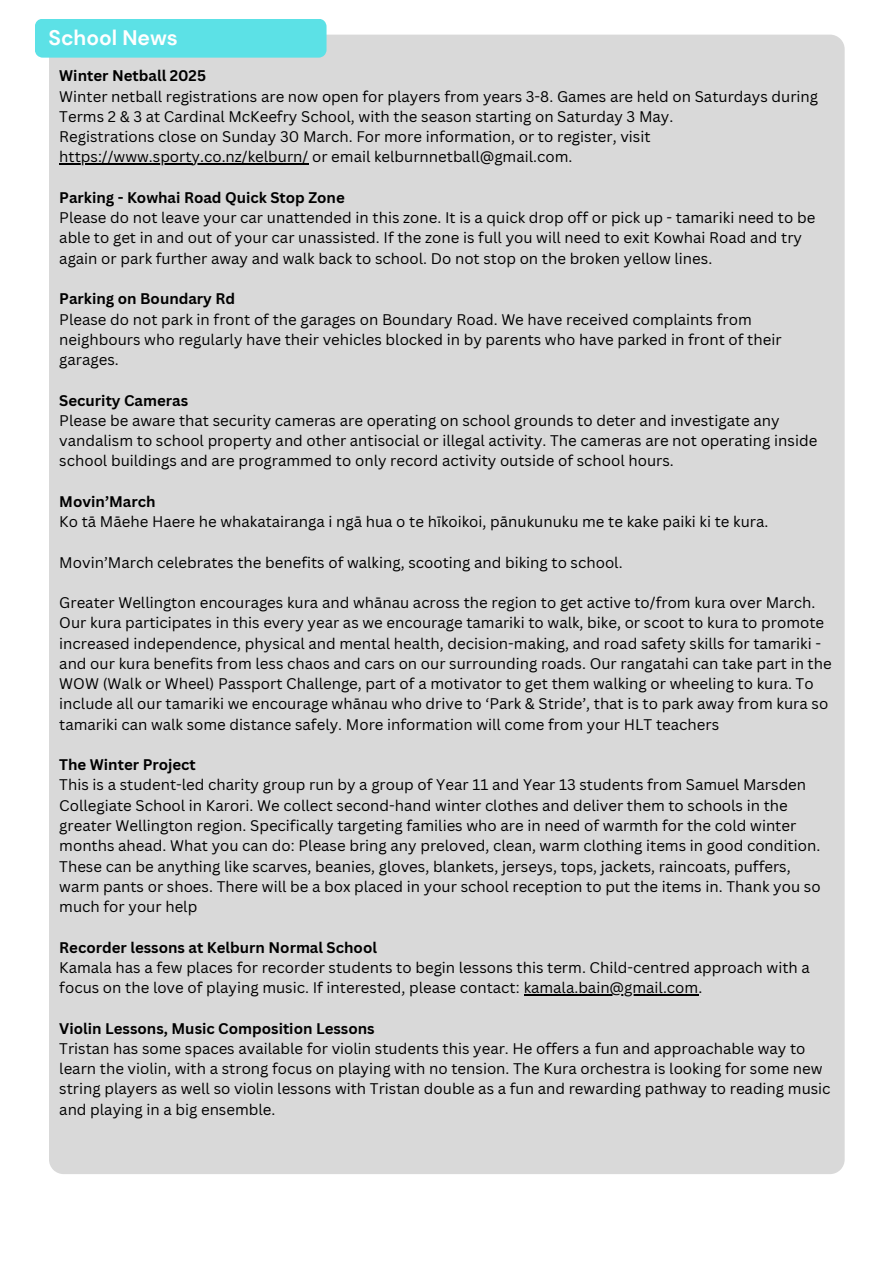
<style>
.page{position:relative;width:894px;height:1264px;background:#fff}
.page>*{position:absolute;margin:0;border:0;box-sizing:border-box;transform-origin:0 0}
.t1{font:700 21px "DM Sans";color:#fff}
.t2{font:15px/20.2px "Canva Sans";color:#000}
.t3{font:700 15px "Canva Sans";color:#000}
.s1{font-weight:700}
</style>
<div class="page">
<div style="left:49px;top:35px;width:795px;height:1139px;background:#d9d9d9"></div>
<div style="left:35px;top:19px;width:291px;height:39px;background:#5ce1e6"></div>
<hr style="left:59px;top:163px;width:249px;height:2px;background:#000">
<hr style="left:523px;top:994px;width:175px;height:1px;background:#000">
<h1 class="t1" style="left:48px;top:24px;width:131px">School News</h1>
<p class="t3" style="left:59px;top:65px;width:148px">Winter Netball 2025</p>
<p class="t2" style="left:59px;top:86px;width:760px">Winter netball registrations are now open for players from years 3-8. Games are held on Saturdays during<br>Terms 2 &amp; 3 at Cardinal McKeefry School, with the season starting on Saturday 3 May.</p>
<p class="t2" style="left:59px;top:126px;width:592px">Registrations close on Sunday 30 March. For more information, or to register, visit</p>
<p class="t2" style="left:59px;top:146px;width:514px">https://www.sporty.co.nz/kelburn/ or email kelburnnetball@gmail.com.</p>
<p class="t3" style="left:59px;top:187px;width:287px">Parking - Kowhai Road Quick Stop Zone</p>
<p class="t2" style="left:59px;top:207px;width:757px">Please do not leave your car unattended in this zone. It is a quick drop off or pick up - tamariki need to be able to get in and out of your car unassisted. If the zone is full you will need to exit Kowhai Road and try again or park further away and walk back to school. Do not stop on the broken yellow lines.</p>
<p class="t3" style="left:59px;top:288px;width:177px">Parking on Boundary Rd</p>
<p class="t2" style="left:59px;top:308px;width:723px">Please do not park in front of the garages on Boundary Road. We have received complaints from neighbours who regularly have their vehicles blocked in by parents who have parked in front of their garages.</p>
<p class="t3" style="left:59px;top:389px;width:130px">Security Cameras</p>
<p class="t2" style="left:59px;top:410px;width:759px">Please be aware that security cameras are operating on school grounds to deter and investigate any vandalism to school property and other antisocial or illegal activity. The cameras are not operating inside school buildings and are programmed to only record activity outside of school hours.</p>
<p class="t3" style="left:59px;top:491px;width:98px">Movin’March</p>
<p class="t2" style="left:59px;top:511px;width:710px">Ko tā Māehe Haere he whakatairanga i ngā hua o te hīkoikoi, pānukunuku me te kake paiki ki te kura.</p>
<p class="t2" style="left:59px;top:551px;width:564px">Movin’March celebrates the benefits of walking, scooting and biking to school.</p>
<p class="t2" style="left:59px;top:592px;width:773px">Greater Wellington encourages kura and whānau across the region to get active to/from kura over March.<br>Our kura participates in this every year as we encourage tamariki to walk, bike, or scoot to kura to promote increased independence, physical and mental health, decision-making, and road safety skills for tamariki - and our kura benefits from less chaos and cars on our surrounding roads. Our rangatahi can take part in the WOW (Walk or Wheel) Passport Challenge, part of a motivator to get them walking or wheeling to kura. To include all our tamariki we encourage whānau who drive to ‘Park &amp; Stride’, that is to park away from kura so tamariki can walk some distance safely. More information will come from your HLT teachers</p>
<p class="t3" style="left:59px;top:754px;width:138px">The Winter Project</p>
<p class="t2" style="left:59px;top:774px;width:762px">This is a student-led charity group run by a group of Year 11 and Year 13 students from Samuel Marsden Collegiate School in Karori. We collect second-hand winter clothes and deliver them to schools in the greater Wellington region. Specifically targeting families who are in need of warmth for the cold winter months ahead. What you can do: Please bring any preloved, clean, warm clothing items in good condition.<br>These can be anything like scarves, beanies, gloves, blankets, jerseys, tops, jackets, raincoats, puffers, warm pants or shoes. There will be a box placed in your school reception to put the items in. Thank you so much for your help</p>
<p class="t3" style="left:59px;top:936px;width:319px">Recorder lessons at Kelburn Normal School</p>
<p class="t2" style="left:59px;top:956px;width:751px">Kamala has a few places for recorder students to begin lessons this term. Child-centred approach with a focus on the love of playing music. If interested, please contact: kamala.bain@gmail.com.</p>
<p class="t2" style="left:59px;top:1017px;width:747px"><span class="s1">Violin Lessons, Music Composition Lessons<br></span>Tristan has some spaces available for violin students this year. He offers a fun and approachable way to</p>
<p class="t2" style="left:59px;top:1058px;width:772px">learn the violin, with a strong focus on playing with no tension. The Kura orchestra is looking for some new string players as well so violin lessons with Tristan double as a fun and rewarding pathway to reading music and playing in a big ensemble.</p>
</div>
